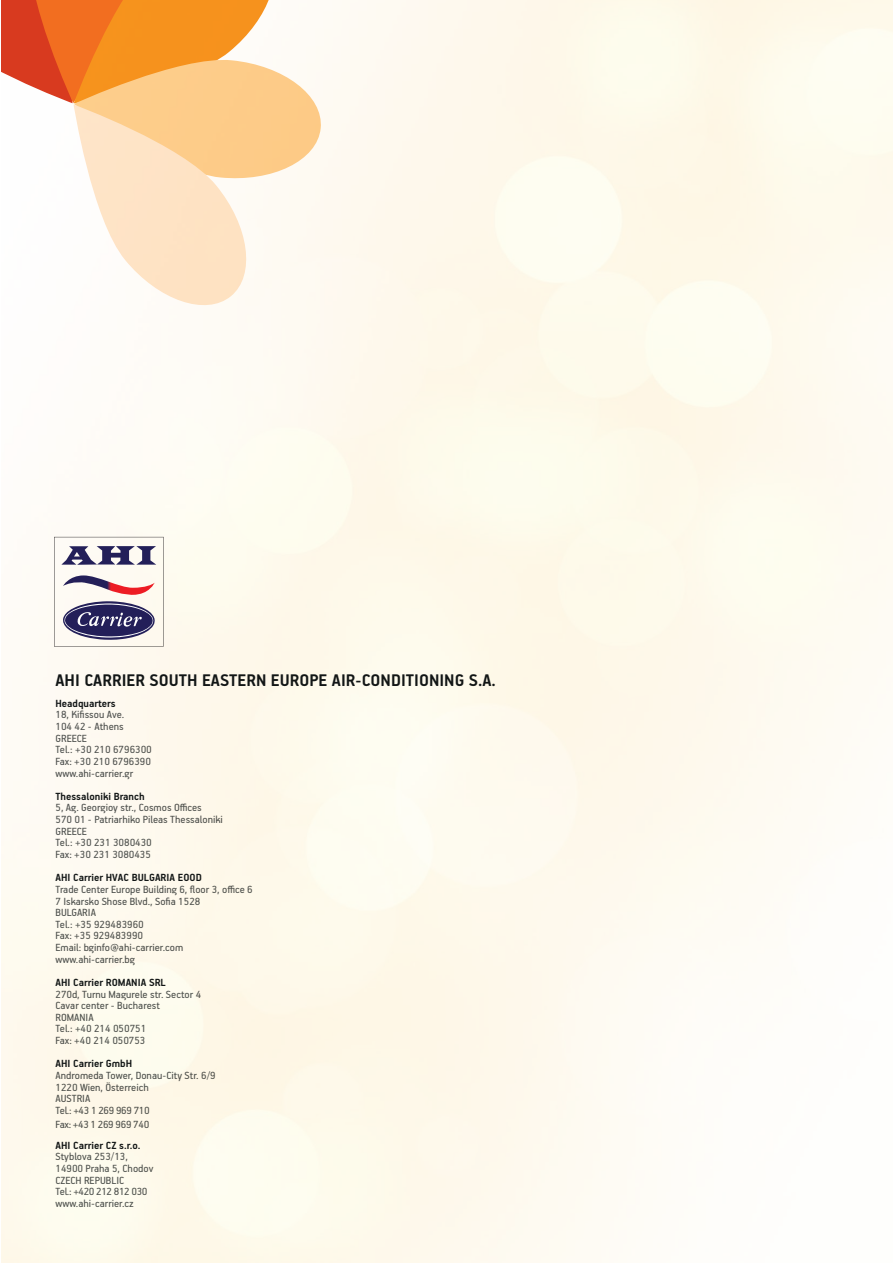
<style>
.page{position:relative;width:893px;height:1263px;background:#fff}
.page>*{position:absolute;margin:0;border:0;box-sizing:border-box;transform-origin:0 0}
.t1{font:700 18.9px "PF Handbook Pro";color:#131718}
.t2{font:11.7px/11.7px "PF Handbook Pro";color:#4f5353}
.t3{font:700 11.7px "PF Handbook Pro";color:#131718}
</style>
<div class="page">
<svg style="left:1px;top:0;width:323px;height:317px"></svg>
<svg style="left:54px;top:537px;width:110px;height:109px"></svg>
<div style="left:54px;top:646px;width:468px;height:587px;background:#fef9eb"></div>
<h1 class="t1" style="left:55px;top:668px;width:442px">AHI CARRIER SOUTH EASTERN EUROPE AIR-CONDITIONING S.A.</h1>
<p class="t3" style="left:55px;top:696px;width:62px">Headquarters</p>
<p class="t2" style="left:55px;top:708px;width:98px">18, Kifissou Ave.<br>104 42 - Athens<br>GREECE<br>Tel.: +30 210 6796300<br>Fax: +30 210 6796390 www.ahi-carrier.gr</p>
<p class="t3" style="left:55px;top:789px;width:91px">Thessaloniki Branch</p>
<p class="t2" style="left:55px;top:801px;width:169px">5, Ag. Georgioy str., Cosmos Offices<br>570 01 - Patriarhiko Pileas Thessaloniki<br>GREECE<br>Tel.: +30 231 3080430<br>Fax: +30 231 3080435</p>
<p class="t3" style="left:55px;top:870px;width:148px">AHI Carrier HVAC BULGARIA EOOD</p>
<p class="t2" style="left:55px;top:883px;width:199px">Trade Center Europe Building 6, floor 3, office 6<br>7 Iskarsko Shose Blvd., Sofia 1528<br>BULGARIA<br>Tel.: +35 929483960<br>Fax: +35 929483990<br>Email: bginfo@ahi-carrier.com www.ahi-carrier.bg</p>
<p class="t3" style="left:55px;top:975px;width:112px">AHI Carrier ROMANIA SRL</p>
<p class="t2" style="left:55px;top:988px;width:147px">270d, Turnu Magurele str. Sector 4<br>Cavar center - Bucharest<br>ROMANIA<br>Tel.: +40 214 050751<br>Fax: +40 214 050753</p>
<p class="t3" style="left:55px;top:1057px;width:78px">AHI Carrier GmbH</p>
<p class="t2" style="left:55px;top:1069px;width:162px">Andromeda Tower, Donau-City Str. 6/9<br>1220 Wien, Österreich<br>AUSTRIA<br>Tel.: +43 1 269 969 710</p>
<p class="t2" style="left:55px;top:1118px;width:95px">Fax: +43 1 269 969 740</p>
<p class="t3" style="left:55px;top:1138px;width:87px">AHI Carrier CZ s.r.o.</p>
<p class="t2" style="left:55px;top:1150px;width:99px">Styblova 253/13,<br>14900 Praha 5, Chodov<br>CZECH REPUBLIC<br>Tel.: +420 212 812 030 www.ahi-carrier.cz</p>
</div>
